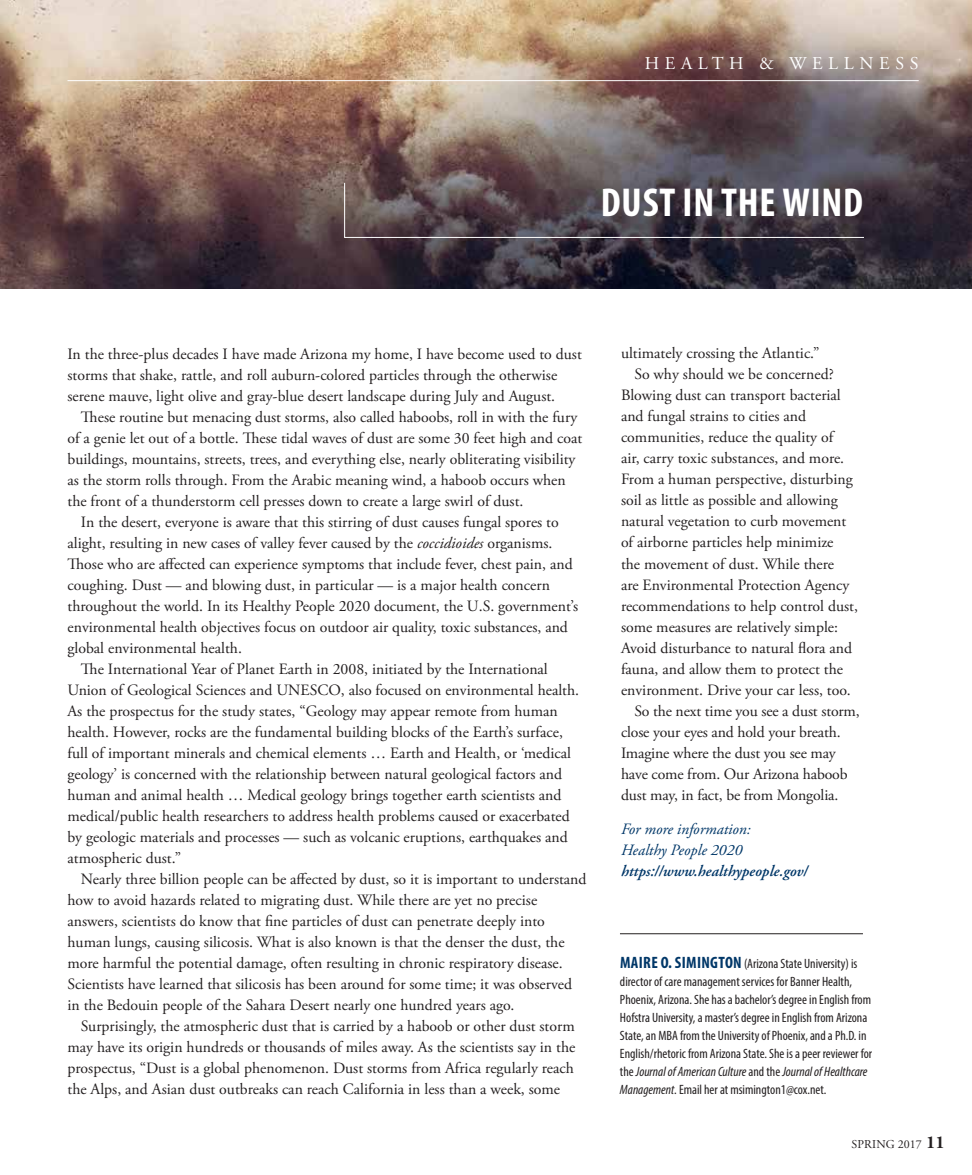
<style>
.page{position:relative;width:972px;height:1175px;background:#fff}
.page>*{position:absolute;margin:0;border:0;box-sizing:border-box;transform-origin:0 0}
.t1{font:700 condensed 40.5px "Myriad Pro";letter-spacing:.02em;color:#fff}
.t2{font:18px "Adobe Garamond Pro";letter-spacing:.315em;color:#fff}
.t3{font:15.75px/21px "Adobe Garamond Pro";color:#231f20}
.t4{font:italic 15.75px/21px "Adobe Garamond Pro";color:#003768}
.t5{font:italic 600 15.75px "Adobe Garamond Pro";color:#003768}
.t6{font:condensed 13.5px/18px "Myriad Pro";color:#231f20}
.t7{font:12px "Adobe Garamond Pro";letter-spacing:.015em;color:#231f20}
.s1{font-style:italic}
.s2{font-weight:700;font-size:16.5px;color:#003768}
.s3{font-weight:700;font-size:18px}
</style>
<div class="page">
<img style="left:0;top:0;width:972px;height:288px">
<hr style="left:68px;top:80px;width:851px;height:1px;background:#fff">
<hr style="left:620px;top:933px;width:243px;height:1px;background:#231f20">
<svg style="left:344px;top:182px;width:521px;height:56px"></svg>
<p class="t2" style="left:645px;top:53px;width:275px">HEALTH &amp; WELLNESS</p>
<h1 class="t1" style="left:601px;top:177px;width:264px">DUST IN THE WIND</h1>
<p class="t3" style="left:68px;top:344px;width:516px">In the three-plus decades I have made Arizona my home, I have become used to dust storms that shake, rattle, and roll auburn-colored particles through the otherwise serene mauve, light olive and gray-blue desert landscape during July and August.</p>
<p class="t3" style="left:68px;top:407px;width:516px;text-indent:13px">These routine but menacing dust storms, also called haboobs, roll in with the fury of a genie let out of a bottle. These tidal waves of dust are some 30 feet high and coat buildings, mountains, streets, trees, and everything else, nearly obliterating visibility as the storm rolls through. From the Arabic meaning wind, a haboob occurs when the front of a thunderstorm cell presses down to create a large swirl of dust.</p>
<p class="t3" style="left:81px;top:512px;width:479px">In the desert, everyone is aware that this stirring of dust causes fungal spores to</p>
<p class="t3" style="left:68px;top:533px;width:486px">alight, resulting in new cases of valley fever caused by the <span class="s1">coccidioides</span> organisms.</p>
<p class="t3" style="left:68px;top:554px;width:507px">Those who are affected can experience symptoms that include fever, chest pain, and</p>
<p class="t3" style="left:68px;top:575px;width:484px">coughing. Dust — and blowing dust, in particular — is a major health concern</p>
<p class="t3" style="left:68px;top:596px;width:512px">throughout the world. In its Healthy People 2020 document, the U.S. government’s</p>
<p class="t3" style="left:68px;top:616px;width:502px">environmental health objectives focus on outdoor air quality, toxic substances, and</p>
<p class="t3" style="left:68px;top:637px;width:176px">global environmental health.</p>
<p class="t3" style="left:81px;top:658px;width:468px">The International Year of Planet Earth in 2008, initiated by the International</p>
<p class="t3" style="left:68px;top:679px;width:513px">Union of Geological Sciences and UNESCO, also focused on environmental health.</p>
<p class="t3" style="left:68px;top:700px;width:492px">As the prospectus for the study states, “Geology may appear remote from human</p>
<p class="t3" style="left:68px;top:721px;width:497px">health. However, rocks are the fundamental building blocks of the Earth’s surface,</p>
<p class="t3" style="left:68px;top:742px;width:505px">full of important minerals and chemical elements … Earth and Health, or ‘medical</p>
<p class="t3" style="left:68px;top:763px;width:496px">geology’ is concerned with the relationship between natural geological factors and</p>
<p class="t3" style="left:68px;top:784px;width:496px">human and animal health … Medical geology brings together earth scientists and</p>
<p class="t3" style="left:68px;top:805px;width:504px">medical/public health researchers to address health problems caused or exacerbated</p>
<p class="t3" style="left:68px;top:826px;width:502px">by geologic materials and processes — such as volcanic eruptions, earthquakes and</p>
<p class="t3" style="left:68px;top:847px;width:115px">atmospheric dust.”</p>
<p class="t3" style="left:81px;top:868px;width:507px">Nearly three billion people can be affected by dust, so it is important to understand</p>
<p class="t3" style="left:68px;top:889px;width:471px">how to avoid hazards related to migrating dust. While there are yet no precise</p>
<p class="t3" style="left:68px;top:910px;width:479px">answers, scientists do know that fine particles of dust can penetrate deeply into</p>
<p class="t3" style="left:68px;top:931px;width:499px">human lungs, causing silicosis. What is also known is that the denser the dust, the</p>
<p class="t3" style="left:68px;top:952px;width:497px">more harmful the potential damage, often resulting in chronic respiratory disease.</p>
<p class="t3" style="left:68px;top:973px;width:506px">Scientists have learned that silicosis has been around for some time; it was observed</p>
<p class="t3" style="left:68px;top:994px;width:449px">in the Bedouin people of the Sahara Desert nearly one hundred years ago.</p>
<p class="t3" style="left:81px;top:1015px;width:495px">Surprisingly, the atmospheric dust that is carried by a haboob or other dust storm</p>
<p class="t3" style="left:68px;top:1036px;width:509px">may have its origin hundreds or thousands of miles away. As the scientists say in the</p>
<p class="t3" style="left:68px;top:1057px;width:508px">prospectus, “Dust is a global phenomenon. Dust storms from Africa regularly reach</p>
<p class="t3" style="left:68px;top:1078px;width:494px">the Alps, and Asian dust outbreaks can reach California in less than a week, some</p>
<p class="t3" style="left:621px;top:343px;width:200px">ultimately crossing the Atlantic.”</p>
<p class="t3" style="left:634px;top:364px;width:201px">So why should we be concerned?</p>
<p class="t3" style="left:621px;top:385px;width:221px">Blowing dust can transport bacterial</p>
<p class="t3" style="left:621px;top:406px;width:187px">and fungal strains to cities and</p>
<p class="t3" style="left:621px;top:427px;width:214px">communities, reduce the quality of</p>
<p class="t3" style="left:621px;top:448px;width:225px">air, carry toxic substances, and more.</p>
<p class="t3" style="left:621px;top:469px;width:233px">From a human perspective, disturbing</p>
<p class="t3" style="left:621px;top:490px;width:218px">soil as little as possible and allowing</p>
<p class="t3" style="left:621px;top:511px;width:227px">natural vegetation to curb movement</p>
<p class="t3" style="left:621px;top:532px;width:214px">of airborne particles help minimize</p>
<p class="t3" style="left:621px;top:553px;width:215px">the movement of dust. While there</p>
<p class="t3" style="left:621px;top:574px;width:230px">are Environmental Protection Agency</p>
<p class="t3" style="left:621px;top:595px;width:238px">recommendations to help control dust,</p>
<p class="t3" style="left:621px;top:616px;width:219px">some measures are relatively simple:</p>
<p class="t3" style="left:621px;top:637px;width:233px">Avoid disturbance to natural flora and</p>
<p class="t3" style="left:621px;top:658px;width:224px">fauna, and allow them to protect the</p>
<p class="t3" style="left:621px;top:679px;width:231px">environment. Drive your car less, too.</p>
<p class="t3" style="left:634px;top:700px;width:227px">So the next time you see a dust storm,</p>
<p class="t3" style="left:621px;top:721px;width:221px">close your eyes and hold your breath.</p>
<p class="t3" style="left:621px;top:742px;width:216px">Imagine where the dust you see may</p>
<p class="t3" style="left:621px;top:763px;width:228px">have come from. Our Arizona haboob</p>
<p class="t3" style="left:621px;top:784px;width:219px">dust may, in fact, be from Mongolia.</p>
<p class="t4" style="left:621px;top:819px;width:131px">For more information:<br>Healthy People 2020</p>
<p class="t5" style="left:621px;top:862px;width:188px">https://www.healthypeople.gov/</p>
<p class="t6" style="left:620px;top:954px;width:254px"><span class="s2">MAIRE O. SIMINGTON</span> (Arizona State University) is director of care management services for Banner Health, Phoenix, Arizona. She has a bachelor’s degree in English from Hofstra University, a master’s degree in English from Arizona State, an MBA from the University of Phoenix, and a Ph.D. in English/rhetoric from Arizona State. She is a peer reviewer for the <span class="s1">Journal of American Culture</span> and the <span class="s1">Journal of Healthcare Management</span>. Email her at msimington1@cox.net.</p>
<p class="t7" style="left:851px;top:1136px;width:95px">SPRING 2017 <span class="s3">11</span></p>
</div>
